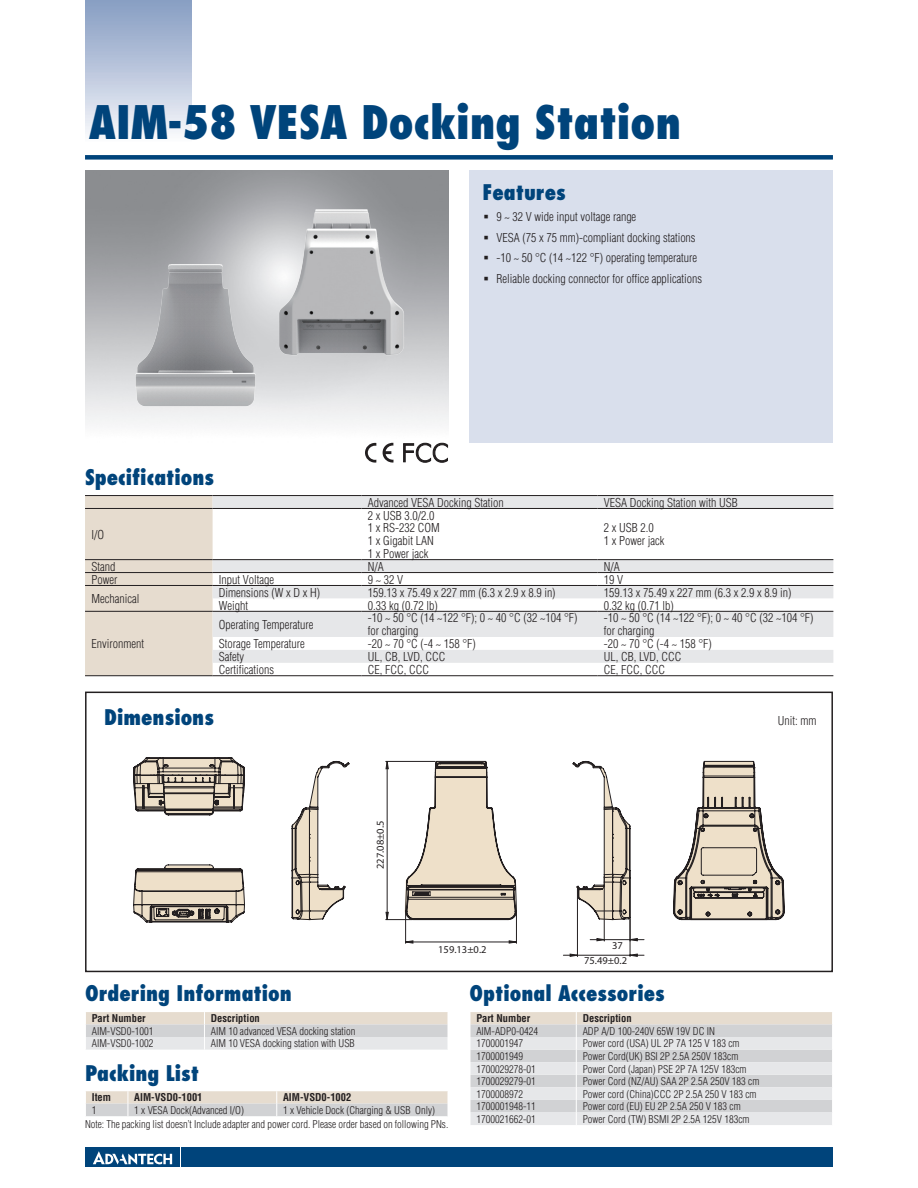
<style>
.page{position:relative;width:918px;height:1188px;background:#fff}
.page>*{position:absolute;margin:0;border:0;box-sizing:border-box;transform-origin:0 0}
.t1{font:800 condensed 45px "Futura";color:#00447b}
.t2{font:800 condensed 21px "Futura";color:#00447b}
.t3{font:300 condensed 12px/12.8px "Helvetica";color:#231f20}
.t4{font:300 condensed 10.5px/14.1px "Helvetica";color:#231f20}
.t5{font:700 condensed 10.5px "Helvetica";color:#231f20}
.t6{font:10.5px "Myriad Pro";color:#231f20}
</style>
<div class="page">
<div style="left:85px;top:155px;width:748px;height:5px;background:#00447b"></div>
<div style="left:85px;top:0;width:106px;height:143px;background:linear-gradient(to bottom,#849bc1,#f9fafc)"></div>
<div style="left:182px;top:1147px;width:651px;height:20px;background:#00447b"></div>
<div style="left:85px;top:1147px;width:95px;height:20px;background:#00447b"></div>
<svg style="left:93px;top:1151px;width:79px;height:14px"></svg>
<div style="left:470px;top:170px;width:363px;height:272px;background:#d9dfec"></div>
<div style="left:85px;top:692px;width:748px;height:280px;border:2px solid #231f20"></div>
<div style="left:85px;top:496px;width:128px;height:179px;background:#e6dccf"></div>
<svg style="left:213px;top:496px;width:620px;height:167px"></svg>
<hr style="left:85px;top:495px;width:128px;height:1px;background:#231f20">
<hr style="left:213px;top:495px;width:148px;height:1px;background:#231f20">
<hr style="left:361px;top:495px;width:236px;height:1px;background:#231f20">
<hr style="left:597px;top:495px;width:236px;height:1px;background:#231f20">
<hr style="left:85px;top:508px;width:128px;height:1px;background:#231f20">
<hr style="left:213px;top:508px;width:148px;height:1px;background:#231f20">
<hr style="left:361px;top:508px;width:236px;height:1px;background:#231f20">
<hr style="left:597px;top:508px;width:236px;height:1px;background:#231f20">
<hr style="left:85px;top:559px;width:128px;height:1px;background:#231f20">
<hr style="left:213px;top:559px;width:148px;height:1px;background:#231f20">
<hr style="left:361px;top:559px;width:236px;height:1px;background:#231f20">
<hr style="left:597px;top:559px;width:236px;height:1px;background:#231f20">
<hr style="left:85px;top:572px;width:128px;height:1px;background:#231f20">
<hr style="left:213px;top:572px;width:148px;height:1px;background:#231f20">
<hr style="left:361px;top:572px;width:236px;height:1px;background:#231f20">
<hr style="left:597px;top:572px;width:236px;height:1px;background:#231f20">
<hr style="left:85px;top:585px;width:128px;height:1px;background:#231f20">
<hr style="left:213px;top:585px;width:148px;height:1px;background:#231f20">
<hr style="left:361px;top:585px;width:236px;height:1px;background:#231f20">
<hr style="left:597px;top:585px;width:236px;height:1px;background:#231f20">
<hr style="left:85px;top:611px;width:128px;height:1px;background:#231f20">
<hr style="left:213px;top:611px;width:148px;height:1px;background:#231f20">
<hr style="left:361px;top:611px;width:236px;height:1px;background:#231f20">
<hr style="left:597px;top:611px;width:236px;height:1px;background:#231f20">
<hr style="left:85px;top:675px;width:128px;height:1px;background:#231f20">
<hr style="left:213px;top:675px;width:148px;height:1px;background:#231f20">
<hr style="left:361px;top:675px;width:236px;height:1px;background:#231f20">
<hr style="left:597px;top:675px;width:236px;height:1px;background:#231f20">
<hr style="left:604px;top:876px;width:1px;height:65px;background:#231f20">
<hr style="left:630px;top:919px;width:1px;height:38px;background:#231f20">
<hr style="left:577px;top:888px;width:1px;height:69px;background:#231f20">
<hr style="left:405px;top:912px;width:1px;height:31px;background:#231f20">
<hr style="left:516px;top:912px;width:1px;height:31px;background:#231f20">
<svg style="left:590px;top:938px;width:54px;height:4px"></svg>
<svg style="left:563px;top:953px;width:81px;height:4px"></svg>
<svg style="left:405px;top:940px;width:112px;height:4px"></svg>
<svg style="left:385px;top:760px;width:132px;height:160px"></svg>
<svg style="left:572px;top:761px;width:59px;height:159px"></svg>
<svg style="left:133px;top:757px;width:112px;height:59px;background:#aaa194"></svg>
<svg style="left:291px;top:761px;width:59px;height:159px"></svg>
<svg style="left:133px;top:864px;width:112px;height:59px;background:#b7ad9e"></svg>
<svg style="left:673px;top:760px;width:112px;height:160px"></svg>
<svg style="left:86px;top:1012px;width:362px;height:38px;background:#dfddda"></svg>
<svg style="left:86px;top:1091px;width:362px;height:25px;background:#dcd7d2"></svg>
<svg style="left:470px;top:1012px;width:362px;height:113px;background:#ddd"></svg>
<img style="left:104px;top:258px;width:183px;height:159px">
<img style="left:250px;top:200px;width:183px;height:159px">
<svg style="left:365px;top:443px;width:11px;height:20px"></svg>
<svg style="left:383px;top:442px;width:10px;height:21px"></svg>
<svg style="left:403px;top:442px;width:45px;height:21px"></svg>
<h1 class="t1" style="left:89px;top:94px;width:594px">AIM-58 VESA Docking Station</h1>
<h2 class="t2" style="left:482px;top:179px;width:85px">Features</h2>
<h2 class="t2" style="left:85px;top:464px;width:131px">Specifications</h2>
<p class="t3" style="left:496px;top:206px;width:207px;line-height:20.7px">9 ~ 32 V wide input voltage range<br>VESA (75 x 75 mm)-compliant docking stations -10 ~ 50 °C (14 ~122 °F) operating temperature Reliable docking connector for office applications</p>
<p class="t3" style="left:368px;top:496px;width:137px">Advanced VESA Docking Station</p>
<p class="t3" style="left:604px;top:496px;width:135px">VESA Docking Station with USB</p>
<p class="t3" style="left:368px;top:509px;width:73px">2 x USB 3.0/2.0<br>1 x RS-232 COM<br>1 x Gigabit LAN<br>1 x Power jack</p>
<p class="t3" style="left:604px;top:522px;width:62px">2 x USB 2.0<br>1 x Power jack</p>
<p class="t3" style="left:91px;top:528px;width:14px">I/O</p>
<p class="t3" style="left:91px;top:560px;width:25px">Stand</p>
<p class="t3" style="left:368px;top:560px;width:18px">N/A</p>
<p class="t3" style="left:604px;top:560px;width:18px">N/A</p>
<p class="t3" style="left:91px;top:573px;width:28px">Power</p>
<p class="t3" style="left:219px;top:573px;width:57px">Input Voltage</p>
<p class="t3" style="left:368px;top:573px;width:37px">9 ~ 32 V</p>
<p class="t3" style="left:604px;top:573px;width:21px">19 V</p>
<p class="t3" style="left:91px;top:592px;width:49px">Mechanical</p>
<p class="t3" style="left:219px;top:586px;width:103px">Dimensions (W x D x H)</p>
<p class="t3" style="left:368px;top:586px;width:189px">159.13 x 75.49 x 227 mm (6.3 x 2.9 x 8.9 in)</p>
<p class="t3" style="left:604px;top:586px;width:189px">159.13 x 75.49 x 227 mm (6.3 x 2.9 x 8.9 in)</p>
<p class="t3" style="left:219px;top:599px;width:31px">Weight</p>
<p class="t3" style="left:368px;top:599px;width:71px">0.33 kg (0.72 lb)</p>
<p class="t3" style="left:604px;top:599px;width:71px">0.32 kg (0.71 lb)</p>
<p class="t3" style="left:91px;top:637px;width:54px">Environment</p>
<p class="t3" style="left:219px;top:618px;width:96px">Operating Temperature</p>
<p class="t3" style="left:368px;top:612px;width:211px">-10 ~ 50 °C (14 ~122 °F); 0 ~ 40 °C (32 ~104 °F) for charging</p>
<p class="t3" style="left:604px;top:612px;width:211px">-10 ~ 50 °C (14 ~122 °F); 0 ~ 40 °C (32 ~104 °F) for charging</p>
<p class="t3" style="left:219px;top:637px;width:87px">Storage Temperature</p>
<p class="t3" style="left:368px;top:637px;width:110px">-20 ~ 70 °C (-4 ~ 158 °F)</p>
<p class="t3" style="left:604px;top:637px;width:110px">-20 ~ 70 °C (-4 ~ 158 °F)</p>
<p class="t3" style="left:219px;top:650px;width:27px">Safety</p>
<p class="t3" style="left:368px;top:650px;width:79px">UL, CB, LVD, CCC</p>
<p class="t3" style="left:604px;top:650px;width:79px">UL, CB, LVD, CCC</p>
<p class="t3" style="left:219px;top:663px;width:57px">Certifications</p>
<p class="t3" style="left:368px;top:663px;width:63px">CE, FCC, CCC</p>
<p class="t3" style="left:604px;top:663px;width:63px">CE, FCC, CCC</p>
<h2 class="t2" style="left:104px;top:704px;width:111px">Dimensions</h2>
<p class="t3" style="left:778px;top:715px;width:40px">Unit: mm</p>
<p class="t6" style="left:374px;top:869px;width:50px;rotate:-90deg">227.08±0.5</p>
<p class="t6" style="left:438px;top:943px;width:50px">159.13±0.2</p>
<p class="t6" style="left:612px;top:939px;width:12px">37</p>
<p class="t6" style="left:584px;top:954px;width:44px">75.49±0.2</p>
<h2 class="t2" style="left:85px;top:980px;width:208px">Ordering Information</h2>
<p class="t5" style="left:92px;top:1012px;width:55px">Part Number</p>
<p class="t5" style="left:211px;top:1012px;width:50px">Description</p>
<p class="t4" style="left:92px;top:1024px;width:63px">AIM-VSD0-1001</p>
<p class="t4" style="left:211px;top:1024px;width:146px">AIM 10 advanced VESA docking station</p>
<p class="t4" style="left:92px;top:1037px;width:63px">AIM-VSD0-1002</p>
<p class="t4" style="left:211px;top:1037px;width:146px">AIM 10 VESA docking station with USB</p>
<h2 class="t2" style="left:85px;top:1060px;width:116px">Packing List</h2>
<p class="t5" style="left:92px;top:1091px;width:21px">Item</p>
<p class="t5" style="left:134px;top:1091px;width:70px">AIM-VSD0-1001</p>
<p class="t5" style="left:283px;top:1091px;width:70px">AIM-VSD0-1002</p>
<p class="t4" style="left:92px;top:1103px;width:6px">1</p>
<p class="t4" style="left:134px;top:1103px;width:111px">1 x VESA Dock(Advanced I/O)</p>
<p class="t4" style="left:85px;top:1103px;width:365px;text-indent:198px">1 x Vehicle Dock (Charging &amp; USB Only)<br>Note: The packing list doesn’t Include adapter and power cord. Please order based on following PNs.</p>
<h2 class="t2" style="left:470px;top:980px;width:197px">Optional Accessories</h2>
<p class="t5" style="left:476px;top:1012px;width:55px">Part Number</p>
<p class="t5" style="left:583px;top:1012px;width:50px">Description</p>
<p class="t4" style="left:476px;top:1024px;width:63px">AIM-ADP0-0424</p>
<p class="t4" style="left:583px;top:1024px;width:134px">ADP A/D 100-240V 65W 19V DC IN</p>
<p class="t4" style="left:476px;top:1037px;width:48px">1700001947</p>
<p class="t4" style="left:583px;top:1037px;width:158px">Power cord (USA) UL 2P 7A 125 V 183 cm</p>
<p class="t4" style="left:476px;top:1049px;width:48px">1700001949</p>
<p class="t4" style="left:583px;top:1049px;width:157px">Power Cord(UK) BSI 2P 2.5A 250V 183cm</p>
<p class="t4" style="left:476px;top:1062px;width:61px">1700029278-01</p>
<p class="t4" style="left:583px;top:1062px;width:165px">Power Cord (Japan) PSE 2P 7A 125V 183cm</p>
<p class="t4" style="left:476px;top:1074px;width:61px">1700029279-01</p>
<p class="t4" style="left:583px;top:1074px;width:178px">Power Cord (NZ/AU) SAA 2P 2.5A 250V 183 cm</p>
<p class="t4" style="left:476px;top:1087px;width:48px">1700008972</p>
<p class="t4" style="left:583px;top:1087px;width:175px">Power cord (China)CCC 2P 2.5A 250 V 183 cm</p>
<p class="t4" style="left:476px;top:1099px;width:61px">1700001948-11</p>
<p class="t4" style="left:583px;top:1099px;width:160px">Power cord (EU) EU 2P 2.5A 250 V 183 cm</p>
<p class="t4" style="left:476px;top:1112px;width:61px">1700021662-01</p>
<p class="t4" style="left:583px;top:1112px;width:168px">Power Cord (TW) BSMI 2P 2.5A 125V 183cm</p>
</div>
